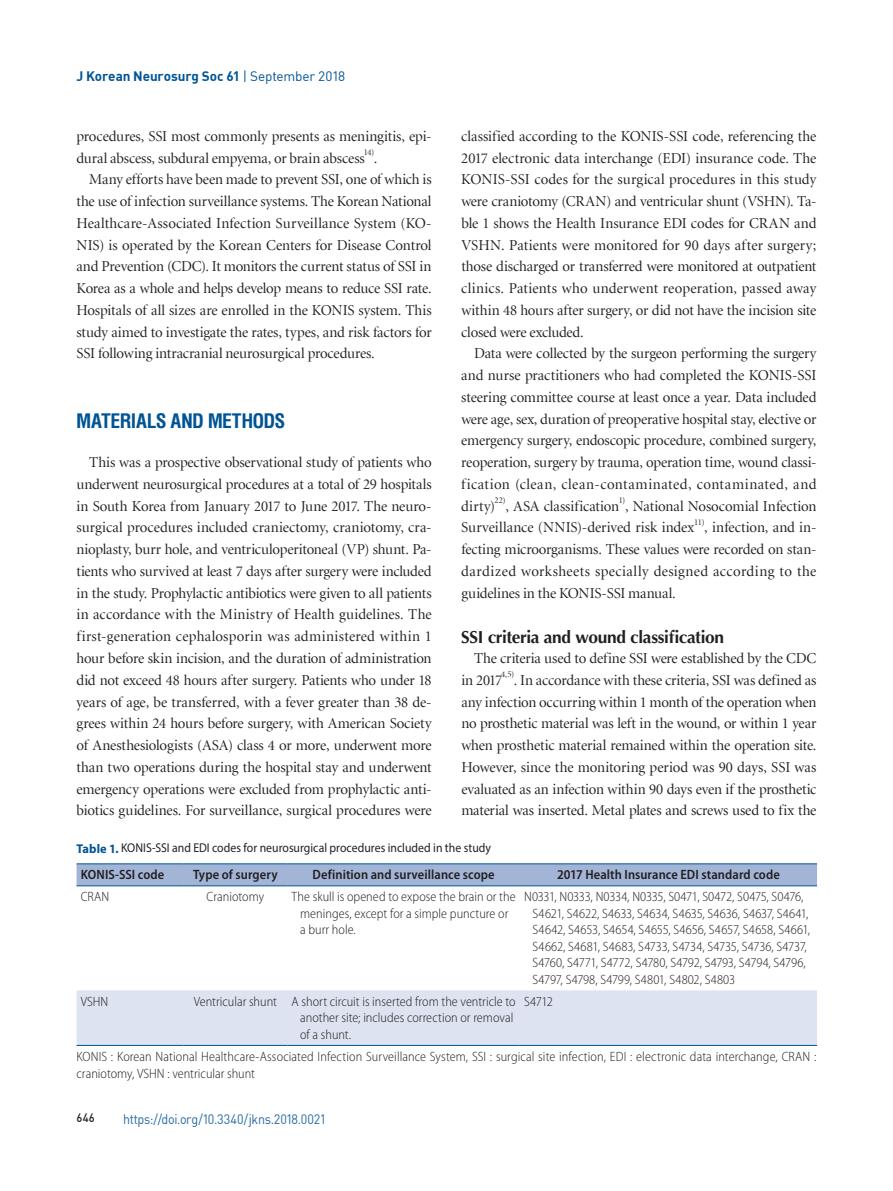
<style>
.page{position:relative;width:893px;height:1191px;background:#fff}
.page>*{position:absolute;margin:0;border:0;box-sizing:border-box;transform-origin:0 0}
.t1{font:700 condensed 19.5px "Helvetica";letter-spacing:-.03em;color:#005495}
.t2{font:700 17.25px "Optima";letter-spacing:-.02em;color:#231f20}
.t3{font:15px/21.8px "Minion LT Display";letter-spacing:-.005em;color:#231f20;text-align:justify}
.t4{font:300 semi-condensed 13.5px/16.5px "Myriad Pro";letter-spacing:.005em;color:#231f20}
.t5{font:600 semi-condensed 13.5px "Myriad Pro";letter-spacing:.005em;color:#231f20}
.t6{font:13.5px "DIN";letter-spacing:-.02em;color:#2369a5;scale:.93 1}
.t7{font:700 13.5px "DIN";letter-spacing:-.005em;color:#005495}
.t8{font:12.75px "Myriad Pro";color:#231f20;scale:.92 1}
.t9{font:12px "Dinmed";color:#231f20;scale:.93 1}
.t10{font:8.7px "Minion LT Display";color:#231f20}
.s1{font-weight:400}
.s2{font-weight:700;color:#005495}
</style>
<div class="page">
<div style="left:77px;top:864px;width:740px;height:21px;background:#a3b5d6"></div>
<div style="left:77px;top:990px;width:740px;height:55px;background:#dde3f0"></div>
<hr style="left:77px;top:863px;width:106px;height:1px;background:#005495">
<hr style="left:183px;top:863px;width:104px;height:1px;background:#005495">
<hr style="left:287px;top:863px;width:233px;height:1px;background:#005495">
<hr style="left:520px;top:863px;width:297px;height:1px;background:#005495">
<hr style="left:77px;top:885px;width:106px;height:1px;background:#005495">
<hr style="left:183px;top:885px;width:104px;height:1px;background:#005495">
<hr style="left:287px;top:885px;width:233px;height:1px;background:#005495">
<hr style="left:520px;top:885px;width:297px;height:1px;background:#005495">
<hr style="left:77px;top:1045px;width:106px;height:1px;background:#005495">
<hr style="left:183px;top:1045px;width:104px;height:1px;background:#005495">
<hr style="left:287px;top:1045px;width:233px;height:1px;background:#005495">
<hr style="left:520px;top:1045px;width:297px;height:1px;background:#005495">
<p class="t7" style="left:76px;top:68px;width:270px">J Korean Neurosurg Soc 61 <span class="s1">| September 2018</span></p>
<p class="t3" style="left:76px;top:126px;width:357px">procedures, SSI most commonly presents as meningitis, epi&shy;dural abscess, subdural empyema, or brain abscess</p>
<p class="t3" style="left:461px;top:126px;width:357px">classified according to the KONIS-SSI code, referencing the 2017 electronic data interchange (EDI) insurance code. The KONIS-SSI codes for the surgical procedures in this study were craniotomy (CRAN) and ventricular shunt (VSHN). Ta&shy;ble 1 shows the Health Insurance EDI codes for CRAN and VSHN. Patients were monitored for 90 days after surgery; those discharged or transferred were monitored at outpatient clinics. Patients who underwent reoperation, passed away within 48 hours after surgery, or did not have the incision site closed were excluded.</p>
<p class="t3" style="left:461px;top:343px;width:357px;text-indent:13px">Data were collected by the surgeon performing the surgery and nurse practitioners who had completed the KONIS-SSI steering committee course at least once a year. Data included were age, sex, duration of preoperative hospital stay, elective or emergency surgery, endoscopic procedure, combined surgery, reoperation, surgery by trauma, operation time, wound classi&shy;fication (clean, clean-contaminated, contaminated, and dirty)</p>
<p class="t10" style="left:364px;top:148px;width:12px">14)</p>
<p class="t3" style="left:374px;top:147px;width:5px">.</p>
<p class="t3" style="left:89px;top:169px;width:344px">Many efforts have been made to prevent SSI, one of which is</p>
<p class="t3" style="left:77px;top:191px;width:357px">the use of infection surveillance systems. The Korean National</p>
<p class="t3" style="left:76px;top:213px;width:357px">Healthcare-Associated Infection Surveillance System (KO-</p>
<p class="t3" style="left:77px;top:234px;width:357px">NIS) is operated by the Korean Centers for Disease Control</p>
<p class="t3" style="left:76px;top:256px;width:357px">and Prevention (CDC). It monitors the current status of SSI in</p>
<p class="t3" style="left:76px;top:278px;width:357px">Korea as a whole and helps develop means to reduce SSI rate.</p>
<p class="t3" style="left:76px;top:300px;width:357px">Hospitals of all sizes are enrolled in the KONIS system. This</p>
<p class="t3" style="left:76px;top:321px;width:357px">study aimed to investigate the rates, types, and risk factors for</p>
<p class="t3" style="left:76px;top:343px;width:300px">SSI following intracranial neurosurgical procedures.</p>
<h1 class="t1" style="left:76px;top:407px;width:211px">MATERIALS AND METHODS</h1>
<p class="t3" style="left:76px;top:452px;width:357px;text-indent:13px">This was a prospective observational study of patients who underwent neurosurgical procedures at a total of 29 hospitals in South Korea from January 2017 to June 2017. The neuro&shy;surgical procedures included craniectomy, craniotomy, cra&shy;nioplasty, burr hole, and ventriculoperitoneal (VP) shunt. Pa&shy;tients who survived at least 7 days after surgery were included in the study. Prophylactic antibiotics were given to all patients in accordance with the Ministry of Health guidelines. The first-generation cephalosporin was administered within 1 hour before skin incision, and the duration of administration did not exceed 48 hours after surgery. Patients who under 18 years of age, be transferred, with a fever greater than 38 de&shy;grees within 24 hours before surgery, with American Society of Anesthesiologists (ASA) class 4 or more, underwent more than two operations during the hospital stay and underwent emergency operations were excluded from prophylactic anti&shy;biotics guidelines. For surveillance, surgical procedures were</p>
<p class="t10" style="left:619px;top:496px;width:8px">1)</p>
<p class="t3" style="left:461px;top:517px;width:234px">Surveillance (NNIS)-derived risk index</p>
<p class="t10" style="left:694px;top:518px;width:12px">11)</p>
<p class="t10" style="left:495px;top:496px;width:13px">22)</p>
<p class="t3" style="left:505px;top:495px;width:313px">, ASA classification , National Nosocomial Infection</p>
<p class="t3" style="left:461px;top:517px;width:357px;text-indent:243px">, infection, and in&shy;fecting microorganisms. These values were recorded on stan&shy;dardized worksheets specially designed according to the guidelines in the KONIS-SSI manual.</p>
<p class="t2" style="left:461px;top:625px;width:264px">SSI criteria and wound classification</p>
<p class="t3" style="left:461px;top:648px;width:357px;text-indent:13px">The criteria used to define SSI were established by the CDC in 2017</p>
<p class="t10" style="left:501px;top:670px;width:15px">4,5)</p>
<p class="t3" style="left:461px;top:669px;width:357px;text-indent:52px">. In accordance with these criteria, SSI was defined as any infection occurring within 1 month of the operation when no prosthetic material was left in the wound, or within 1 year when prosthetic material remained within the operation site.<br>However, since the monitoring period was 90 days, SSI was evaluated as an infection within 90 days even if the prosthetic material was inserted. Metal plates and screws used to fix the</p>
<p class="t8" style="left:77px;top:840px;width:452px"><span class="s2">Table 1.</span> kONiS-SSi and eDi codes for neurosurgical procedures included in the study</p>
<p class="t5" style="left:81px;top:867px;width:85px">KONIS-SSI code</p>
<p class="t5" style="left:193px;top:867px;width:86px">Type of surgery</p>
<p class="t5" style="left:313px;top:867px;width:184px">Definition and surveillance scope</p>
<p class="t5" style="left:557px;top:867px;width:224px">2017 Health Insurance EDI standard code</p>
<p class="t4" style="left:81px;top:889px;width:30px">CRAN</p>
<p class="t4" style="left:207px;top:889px;width:59px">Craniotomy</p>
<p class="t4" style="left:300px;top:889px;width:217px;text-indent:-9px">The skull is opened to expose the brain or the meninges, except for a simple puncture or a burr hole.</p>
<p class="t4" style="left:533px;top:889px;width:279px;text-indent:-9px">N0331, N0333, N0334, N0335, S0471, S0472, S0475, S0476, S4621, S4622, S4633, S4634, S4635, S4636, S4637, S4641, S4642, S4653, S4654, S4655, S4656, S4657, S4658, S4661, S4662, S4681, S4683, S4733, S4734, S4735, S4736, S4737, S4760, S4771, S4772, S4780, S4792, S4793, S4794, S4796, S4797, S4798, S4799, S4801, S4802, S4803</p>
<p class="t4" style="left:81px;top:993px;width:29px">VSHN</p>
<p class="t4" style="left:300px;top:993px;width:217px;text-indent:-106px">Ventricular shunt A short circuit is inserted from the ventricle to another site; includes correction or removal of a shunt.</p>
<p class="t4" style="left:524px;top:993px;width:30px">S4712</p>
<p class="t4" style="left:77px;top:1048px;width:741px">KONIS : Korean National Healthcare-Associated Infection Surveillance System, SSI : surgical site infection, EDI : electronic data interchange, CRAN : craniotomy, VSHN : ventricular shunt</p>
<p class="t9" style="left:77px;top:1109px;width:21px">646</p>
<p class="t6" style="left:123px;top:1110px;width:220px">https://doi.org/10.3340/jkns.2018.0021</p>
</div>
